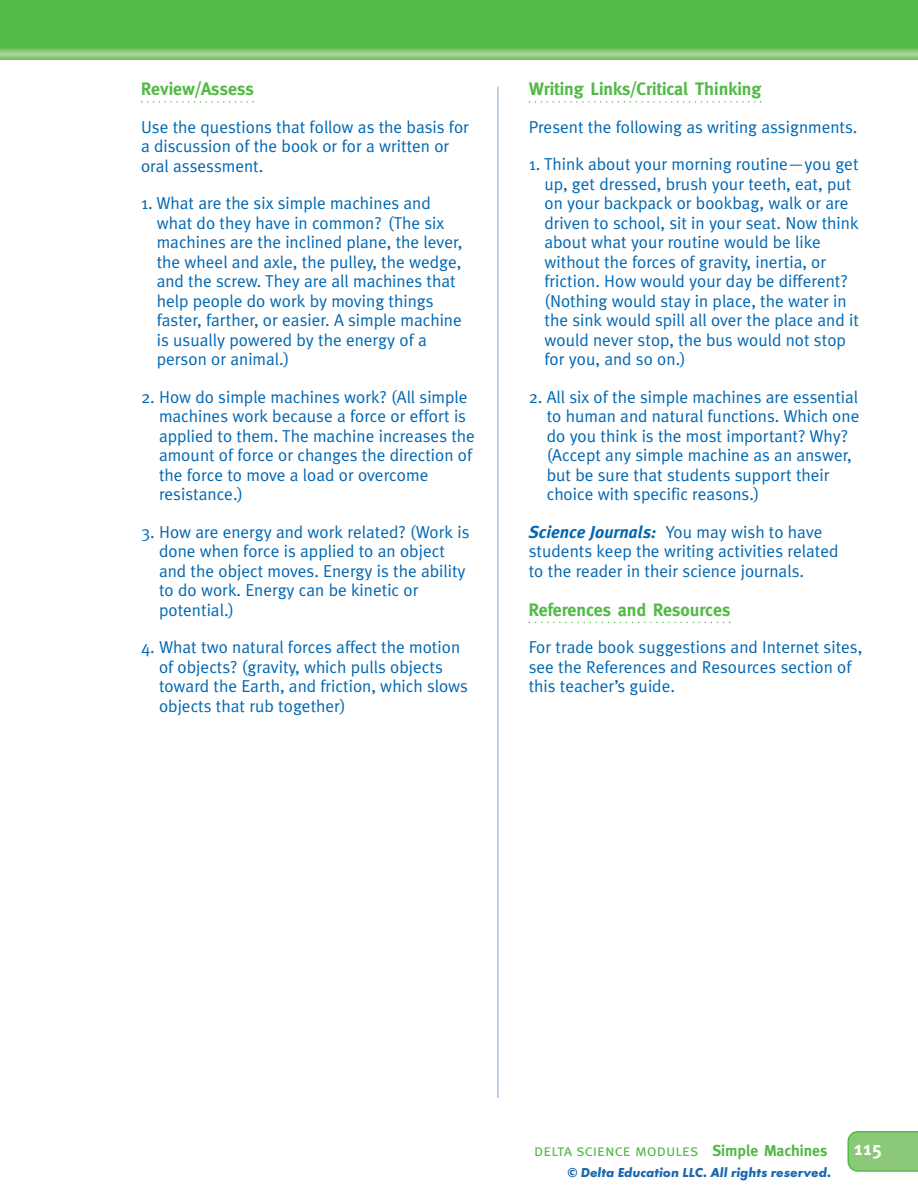
<style>
.page{position:relative;width:918px;height:1188px;background:#fff}
.page>*{position:absolute;margin:0;border:0;box-sizing:border-box;transform-origin:0 0}
.t1{font:700 19.5px "Meta";color:#fff}
.t2{font:700 18px "Meta";color:#53b947}
.t3{font:17.25px/19.5px "Meta Plus Normal";color:#0067b2}
.t4{font:italic 700 17.25px "Meta Plus";color:#0067b2}
.t5{font:16.5px "Meta Plus Normal Caps";color:#53b947}
.t6{font:italic 700 13.5px "Futura T";color:#1a68b1}
.s1{font-family:"Meta Plus Normal";font-weight:400;font-style:normal}
.s2{font-family:"Meta";font-weight:700;font-size:15.75px}
</style>
<div class="page">
<div style="left:0;top:0;width:918px;height:58px;background:#53b947"></div>
<div style="left:0;top:49px;width:918px;height:10px;background:#76c261"></div>
<div style="left:0;top:50px;width:918px;height:8px;background:#81c66f"></div>
<div style="left:0;top:51px;width:918px;height:6px;background:#8dca7d"></div>
<hr style="left:0;top:52px;width:918px;height:4px;background:#9acf89">
<hr style="left:0;top:53px;width:918px;height:2px;background:#a6d495">
<hr style="left:0;top:54px;width:918px;height:1px;background:#acd79b">
<svg style="left:847px;top:1131px;width:71px;height:41px;background:#89c977"></svg>
<hr style="left:497px;top:87px;width:2px;height:1010px;background:#adc0e2">
<svg style="left:141px;top:101px;width:113px;height:2px"></svg>
<svg style="left:529px;top:101px;width:232px;height:2px"></svg>
<svg style="left:529px;top:622px;width:201px;height:1px"></svg>
<p class="t2" style="left:141px;top:82px;width:114px">Review/Assess</p>
<p class="t3" style="left:141px;top:119px;width:330px">Use the questions that follow as the basis for a discussion of the book or for a written or oral assessment.</p>
<p class="t3" style="left:157px;top:195px;width:307px;text-indent:-16px">1. What are the six simple machines and what do they have in common? (The six machines are the inclined plane, the lever, the wheel and axle, the pulley, the wedge, and the screw. They are all machines that help people do work by moving things faster, farther, or easier. A simple machine is usually powered by the energy of a person or animal.)</p>
<p class="t3" style="left:159px;top:389px;width:318px;text-indent:-18px">2. How do simple machines work? (All simple machines work because a force or effort is applied to them. The machine increases the amount of force or changes the direction of the force to move a load or overcome resistance.)</p>
<p class="t3" style="left:159px;top:524px;width:312px;text-indent:-18px">3. How are energy and work related? (Work is done when force is applied to an object and the object moves. Energy is the ability to do work. Energy can be kinetic or potential.)</p>
<p class="t3" style="left:159px;top:639px;width:311px;text-indent:-18px">4. What two natural forces affect the motion of objects? (gravity, which pulls objects toward the Earth, and friction, which slows objects that rub together)</p>
<p class="t2" style="left:529px;top:82px;width:234px">Writing Links/Critical Thinking</p>
<p class="t3" style="left:529px;top:119px;width:330px">Present the following as writing assignments.</p>
<p class="t3" style="left:544px;top:156px;width:316px;text-indent:-16px">1. Think about your morning routine—you get up, get dressed, brush your teeth, eat, put on your backpack or bookbag, walk or are driven to school, sit in your seat. Now think about what your routine would be like without the forces of gravity, inertia, or friction. How would your day be different? (Nothing would stay in place, the water in the sink would spill all over the place and it would never stop, the bus would not stop for you, and so on.)</p>
<p class="t3" style="left:547px;top:389px;width:314px;text-indent:-18px">2. All six of the simple machines are essential to human and natural functions. Which one do you think is the most important? Why? (Accept any simple machine as an answer, but be sure that students support their choice with specific reasons.)</p>
<p class="t4" style="left:529px;top:526px;width:295px">Science Journals: <span class="s1">You may wish to have</span></p>
<p class="t3" style="left:529px;top:543px;width:311px">students keep the writing activities related to the reader in their science journals.</p>
<p class="t2" style="left:529px;top:603px;width:203px">References and Resources</p>
<p class="t3" style="left:529px;top:639px;width:335px">For trade book suggestions and Internet sites, see the References and Resources section of this teacher’s guide.</p>
<p class="t5" style="left:534px;top:1140px;width:295px">delta science modules <span class="s2">Simple Machines</span></p>
<p class="t1" style="left:854px;top:1142px;width:29px">115</p>
<p class="t6" style="left:567px;top:1167px;width:265px">© Delta Education LLC. All rights reserved.</p>
</div>
